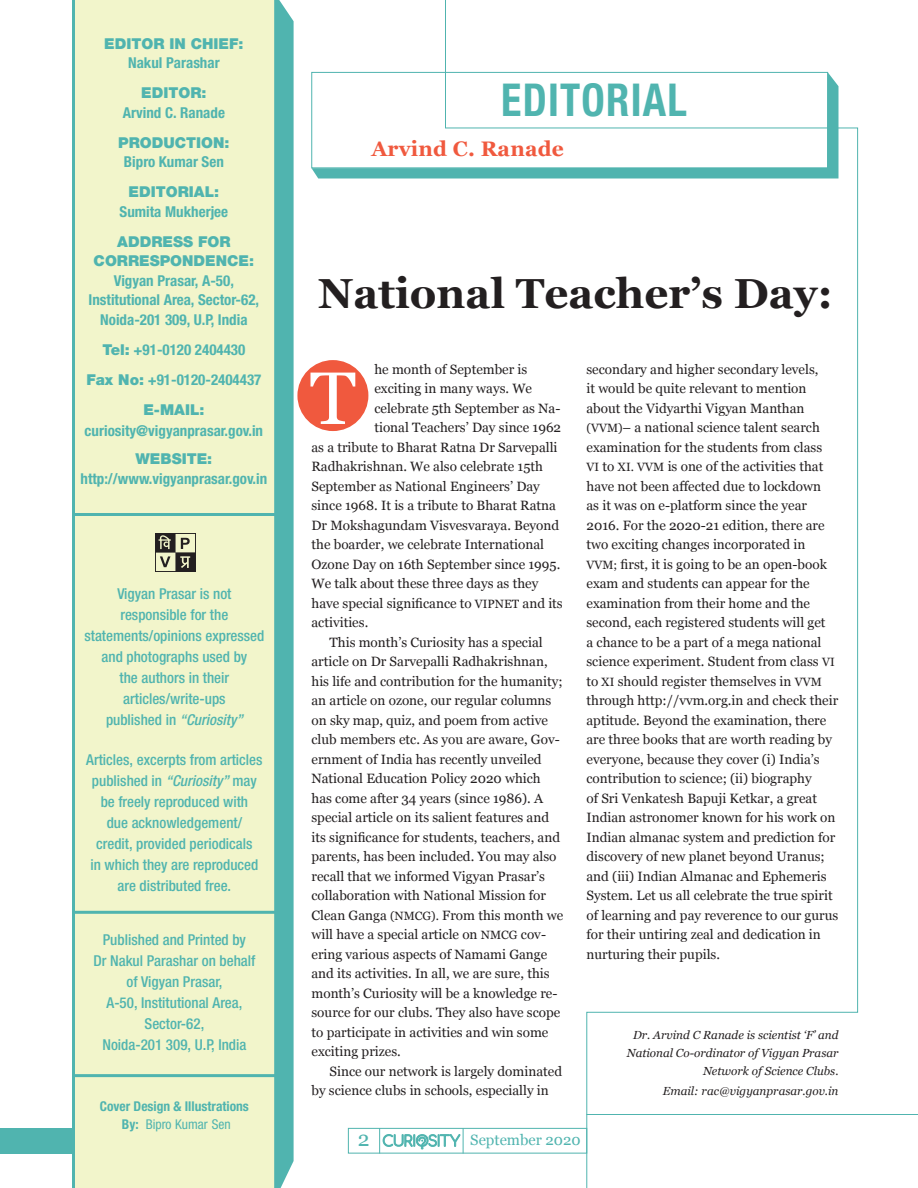
<style>
.page{position:relative;width:918px;height:1188px;background:#fff}
.page>*{position:absolute;margin:0;border:0;box-sizing:border-box;transform-origin:0 0}
.t1{font:45.3px "Helvetica Neue LT 77 Bd Cn";letter-spacing:.03em;color:#50b4af;scale:.93 1}
.t2{font:700 42px "Georgia";color:#231f20}
.t3{font:700 21px "Georgia";letter-spacing:.01em;color:#f0593e}
.t4{font:21px "Georgia";color:#50b4af}
.t5{font:15px/21px "Helvetica Neue LT 67 Md Cn";color:#50b4af;text-align:center}
.t6{font:15px/19.5px "Helvetica Neue LT 77 Bd Cn";color:#50b4af;text-align:center}
.t7{font:15px/19.5px "Helvetica Neue LT 95 Blk";color:#50b4af;text-align:center}
.t8{font:15px "Georgia";color:#50b4af}
.t9{font:13.5px/19.5px "Georgia";color:#231f20}
.t10{font:13.5px/18px "Helvetica Neue LT 77 Bd Cn";color:#50b4af;text-align:center}
.t11{font:italic 11.7px/18px "Georgia";color:#231f20;text-align:right}
.s1{font-family:"Helvetica Neue LT 77 Bd Cn"}
.s2{font-family:"Helvetica Neue LT 95 Blk"}
.s3{font-family:"Helvetica Neue LT 67 Md Cn Obl"}
.s4{font-family:"Helvetica Neue LT 57 Cn"}
.s5{font-size:12px}
</style>
<div class="page">
<svg style="left:277px;top:0;width:17px;height:1188px;background:#57b6b2"></svg>
<div style="left:72px;top:0;width:205px;height:1188px;background:#f2f5cb"></div>
<svg style="left:312px;top:168px;width:133px;height:10px"></svg>
<svg style="left:445px;top:0;width:413px;height:1188px"></svg>
<div style="left:0;top:1128px;width:74px;height:26px;background:#50b4af"></div>
<hr style="left:72px;top:513px;width:211px;height:3px;background:#50b4af">
<hr style="left:73px;top:911px;width:211px;height:3px;background:#50b4af">
<hr style="left:73px;top:1074px;width:211px;height:3px;background:#50b4af">
<hr style="left:586px;top:1114px;width:332px;height:1px;background:#50b4af">
<img style="left:155px;top:534px;width:41px;height:38px">
<div style="left:297px;top:360px;width:71px;height:71px;background:#f0593e;border-radius:50%"></div>
<div style="left:348px;top:1128px;width:239px;height:26px;border:1px solid #50b4af"></div>
<svg style="left:379px;top:1128px;width:85px;height:26px"></svg>
<svg style="left:311px;top:373px;width:44px;height:51px"></svg>
<p class="t7" style="left:104px;top:34px;width:141px">EDITOR IN CHIEF:<br><span class="s1">Nakul Parashar</span></p>
<p class="t7" style="left:141px;top:83px;width:67px">EDITOR:</p>
<p class="t6" style="left:123px;top:103px;width:104px">Arvind C. Ranade</p>
<p class="t7" style="left:118px;top:133px;width:113px">PRODUCTION:</p>
<p class="t6" style="left:124px;top:152px;width:101px">Bipro Kumar Sen</p>
<p class="t7" style="left:129px;top:182px;width:92px">EDITORIAL:</p>
<p class="t6" style="left:120px;top:202px;width:110px">Sumita Mukherjee</p>
<p class="t6" style="left:89px;top:232px;width:172px"><span class="s2">ADDRESS FOR<br>CORRESPONDENCE:<br></span>Vigyan Prasar, A-50,<br>Institutional Area, Sector-62,<br>Noida-201 309, U.P, India</p>
<p class="t6" style="left:102px;top:340px;width:144px"><span class="s2">Tel:</span> +91-0120 2404430</p>
<p class="t6" style="left:86px;top:370px;width:177px"><span class="s2">Fax No:</span> +91-0120-2404437</p>
<p class="t7" style="left:143px;top:400px;width:63px">E-MAIL:</p>
<p class="t6" style="left:85px;top:421px;width:180px">curiosity@vigyanprasar.gov.in</p>
<p class="t7" style="left:136px;top:449px;width:78px">WEBSITE:</p>
<p class="t6" style="left:81px;top:469px;width:188px">http://www.vigyanprasar.gov.in</p>
<p class="t5" style="left:84px;top:583px;width:181px">Vigyan Prasar is not responsible for the statements/opinions expressed and photographs used by<br>the authors in their articles/write-ups<br>published in <span class="s3">“Curiosity”</span></p>
<p class="t5" style="left:86px;top:749px;width:178px">Articles, excerpts from articles published in <span class="s3">“Curiosity”</span> may</p>
<p class="t5" style="left:101px;top:791px;width:149px">be freely reproduced with</p>
<p class="t5" style="left:107px;top:812px;width:137px">due acknowledgement/</p>
<p class="t5" style="left:96px;top:833px;width:158px">credit, provided periodicals</p>
<p class="t5" style="left:90px;top:854px;width:169px">in which they are reproduced are distributed free.</p>
<p class="t5" style="left:93px;top:929px;width:163px">Published and Printed by<br>Dr Nakul Parashar on behalf of Vigyan Prasar,</p>
<p class="t5" style="left:107px;top:992px;width:137px">A-50, Institutional Area,</p>
<p class="t5" style="left:145px;top:1013px;width:61px">Sector-62,</p>
<p class="t5" style="left:102px;top:1034px;width:146px">Noida-201 309, U.P, India</p>
<p class="t10" style="left:100px;top:1097px;width:151px">Cover Design &amp; Illustrations<br>By: <span class="s4">Bipro Kumar Sen</span></p>
<p class="t1" style="left:501px;top:73px;width:201px">EDITORIAL</p>
<p class="t3" style="left:371px;top:133px;width:194px">Arvind C. Ranade</p>
<p class="t2" style="left:318px;top:262px;width:516px">National Teacher’s Day:</p>
<p class="t9" style="left:374px;top:359px;width:154px">he month of September is</p>
<p class="t9" style="left:374px;top:378px;width:159px">exciting in many ways. We</p>
<p class="t9" style="left:374px;top:398px;width:188px">celebrate 5th September as Na-</p>
<p class="t9" style="left:374px;top:417px;width:188px">tional Teachers’ Day since 1962</p>
<p class="t9" style="left:312px;top:437px;width:247px">as a tribute to Bharat Ratna Dr Sarvepalli</p>
<p class="t9" style="left:312px;top:456px;width:233px">Radhakrishnan. We also celebrate 15th</p>
<p class="t9" style="left:312px;top:476px;width:230px">September as National Engineers’ Day</p>
<p class="t9" style="left:312px;top:495px;width:246px">since 1968. It is a tribute to Bharat Ratna</p>
<p class="t9" style="left:312px;top:515px;width:249px">Dr Mokshagundam Visvesvaraya. Beyond</p>
<p class="t9" style="left:312px;top:534px;width:234px">the boarder, we celebrate International</p>
<p class="t9" style="left:312px;top:554px;width:250px">Ozone Day on 16th September since 1995.</p>
<p class="t9" style="left:312px;top:573px;width:228px">We talk about these three days as they</p>
<p class="t9" style="left:312px;top:593px;width:253px">have special significance to <span class="s5">VIPNET</span> and its</p>
<p class="t9" style="left:312px;top:612px;width:58px">activities.</p>
<p class="t9" style="left:312px;top:632px;width:253px;text-indent:18px">This month’s Curiosity has a special article on Dr Sarvepalli Radhakrishnan, his life and contribution for the humanity; an article on ozone, our regular columns on sky map, quiz, and poem from active club members etc. As you are aware, Gov&shy;ernment of India has recently unveiled National Education Policy 2020 which has come after 34 years (since 1986). A special article on its salient features and its significance for students, teachers, and parents, has been included. You may also recall that we informed Vigyan Prasar’s collaboration with National Mission for Clean Ganga <span class="s5">(NMCG).</span> From this month we will have a special article on <span class="s5">NMCG</span> cov&shy;ering various aspects of Namami Gange and its activities. In all, we are sure, this month’s Curiosity will be a knowledge re&shy;source for our clubs. They also have scope to participate in activities and win some exciting prizes.</p>
<p class="t9" style="left:312px;top:1061px;width:252px;text-indent:18px">Since our network is largely dominated by science clubs in schools, especially in</p>
<p class="t9" style="left:586px;top:359px;width:253px">secondary and higher secondary levels,<br>it would be quite relevant to mention about the Vidyarthi Vigyan Manthan <span class="s5">(VVM)</span>– a national science talent search examination for the students from class<br><span class="s5">VI</span> to <span class="s5">XI. VVM</span> is one of the activities that have not been affected due to lockdown<br>as it was on e-platform since the year 2016. For the 2020-21 edition, there are two exciting changes incorporated in <span class="s5">VVM;</span> first, it is going to be an open-book exam and students can appear for the examination from their home and the second, each registered students will get<br>a chance to be a part of a mega national science experiment. Student from class <span class="s5">VI </span>to <span class="s5">XI</span> should register themselves in <span class="s5">VVM </span>through http://vvm.org.in and check their aptitude. Beyond the examination, there are three books that are worth reading by everyone, because they cover (i) India’s contribution to science; (ii) biography<br>of Sri Venkatesh Bapuji Ketkar, a great Indian astronomer known for his work on Indian almanac system and prediction for discovery of new planet beyond Uranus; and (iii) Indian Almanac and Ephemeris System. Let us all celebrate the true spirit of learning and pay reverence to our gurus for their untiring zeal and dedication in nurturing their pupils.</p>
<p class="t11" style="left:627px;top:1026px;width:213px">Dr. Arvind C Ranade is scientist ‘F’ and<br>National Co-ordinator of Vigyan Prasar<br>Network of Science Clubs.</p>
<p class="t11" style="left:663px;top:1081px;width:177px">Email: rac@vigyanprasar.gov.in</p>
<p class="t4" style="left:358px;top:1124px;width:13px">2</p>
<p class="t8" style="left:470px;top:1129px;width:112px">September 2020</p>
</div>
